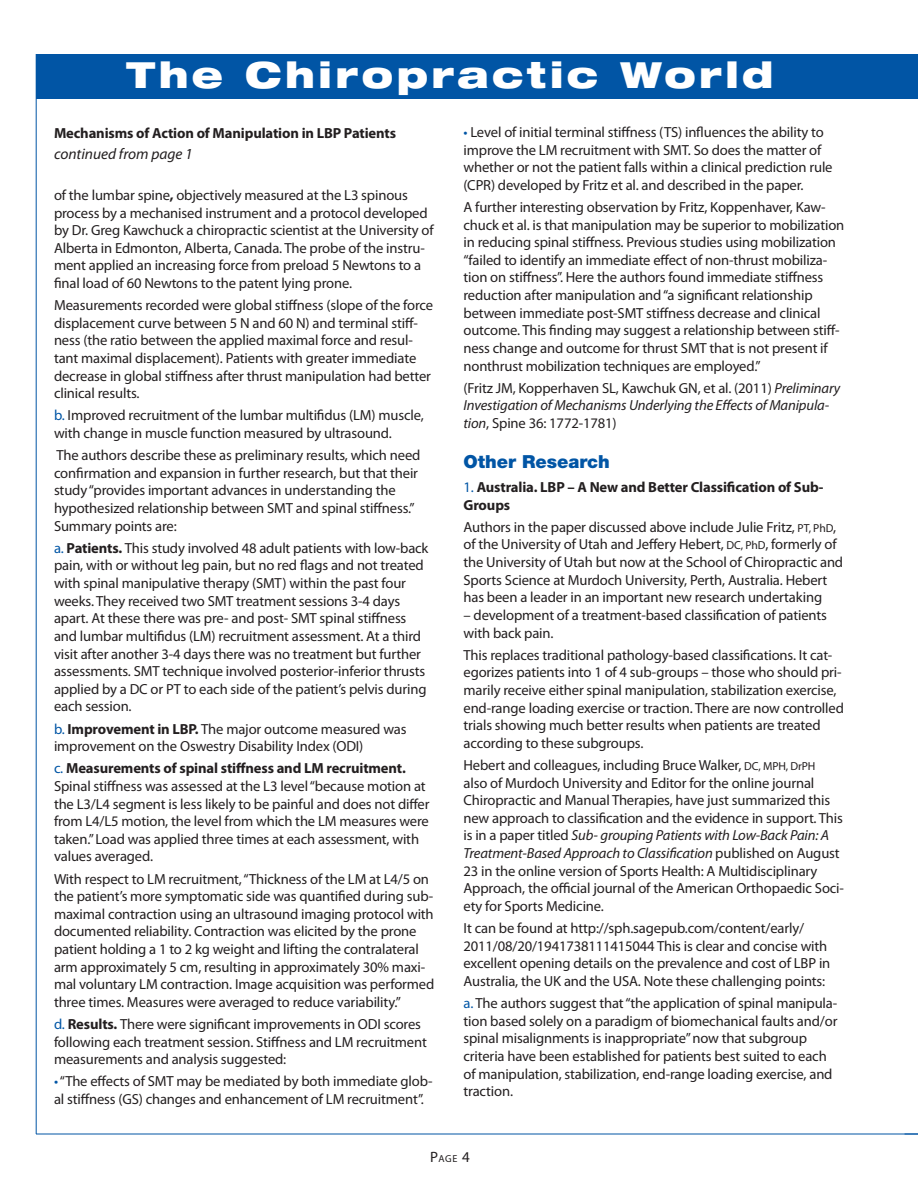
<style>
.page{position:relative;width:918px;height:1188px;background:#fff}
.page>*{position:absolute;margin:0;border:0;box-sizing:border-box;transform-origin:0 0}
.t1{font:900 expanded 36px "Helvetica Neue";letter-spacing:.095em;color:#fff}
.t2{font:900 18px "Helvetica Neue";color:#0155a5}
.t3{font:italic 15.3px "Myriad Pro";color:#231f20}
.t4{font:14.7px/17.7px "Myriad Pro";letter-spacing:-.01em;color:#231f20}
.t5{font:italic 14.7px/17.7px "Myriad Pro";letter-spacing:-.01em;color:#231f20}
.t6{font:700 14.7px/17.7px "Myriad Pro";letter-spacing:-.01em;color:#231f20}
.t7{font:10.2px "Myriad Pro";color:#231f20}
.s1{font-weight:700}
.s2{color:#0155a5}
.s3{font-style:normal}
.s4{font-weight:400;color:#0155a5}
.s5{font-size:11.7px}
.s6{font-style:italic}
.s7{font-size:15px}
</style>
<div class="page">
<div style="left:36px;top:54px;width:882px;height:45px;background:#0155a5"></div>
<hr style="left:36px;top:54px;width:1px;height:1080px;background:#0155a5">
<hr style="left:36px;top:1134px;width:882px;height:1px;background:#0155a5">
<svg style="left:905px;top:1134px;width:13px;height:1px"></svg>
<h1 class="t1" style="left:127px;top:52px;width:648px">The Chiropractic World</h1>
<p class="t6" style="left:54px;top:123px;width:344px">Mechanisms of Action of Manipulation in LBP Patients</p>
<p class="t3" style="left:54px;top:145px;width:140px">continued from page 1</p>
<p class="t4" style="left:54px;top:186px;width:381px">of the lumbar spine<span class="s1">,</span> objectively measured at the L3 spinous process by a mechanised instrument and a protocol developed by Dr. Greg Kawchuck a chiropractic scientist at the University of Alberta in Edmonton, Alberta, Canada. The probe of the instru&shy;ment applied an increasing force from preload 5 Newtons to a final load of 60 Newtons to the patent lying prone.</p>
<p class="t4" style="left:54px;top:296px;width:381px">Measurements recorded were global stiffness (slope of the force displacement curve between 5 N and 60 N) and terminal stiff&shy;ness (the ratio between the applied maximal force and resul&shy;tant maximal displacement). Patients with greater immediate decrease in global stiffness after thrust manipulation had better clinical results.</p>
<p class="t4" style="left:54px;top:406px;width:371px"><span class="s2">b.</span> Improved recruitment of the lumbar multifidus (LM) muscle, with change in muscle function measured by ultrasound.</p>
<p class="t4" style="left:54px;top:446px;width:368px">The authors describe these as preliminary results, which need confirmation and expansion in further research, but that their study “provides important advances in understanding the hypothesized relationship between SMT and spinal stiffness.” Summary points are:</p>
<p class="t4" style="left:54px;top:539px;width:376px"><span class="s2">a.</span> <span class="s1">Patients.</span> This study involved 48 adult patients with low-back pain, with or without leg pain, but no red flags and not treated with spinal manipulative therapy (SMT) within the past four weeks. They received two SMT treatment sessions 3-4 days apart. At these there was pre- and post- SMT spinal stiffness and lumbar multifidus (LM) recruitment assessment. At a third visit after another 3-4 days there was no treatment but further assessments. SMT technique involved posterior-inferior thrusts applied by a DC or PT to each side of the patient’s pelvis during each session.</p>
<p class="t4" style="left:54px;top:720px;width:354px"><span class="s2">b.</span> <span class="s1">Improvement in LBP.</span> The major outcome measured was improvement on the Oswestry Disability Index (ODI)</p>
<p class="t4" style="left:54px;top:759px;width:377px"><span class="s2">c.</span> <span class="s1">Measurements of spinal stiffness and LM recruitment.<br></span>Spinal stiffness was assessed at the L3 level “because motion at the L3/L4 segment is less likely to be painful and does not differ from L4/L5 motion, the level from which the LM measures were taken.” Load was applied three times at each assessment, with values averaged.</p>
<p class="t4" style="left:54px;top:870px;width:382px">With respect to LM recruitment, “Thickness of the LM at L4/5 on the patient’s more symptomatic side was quantified during sub&shy;maximal contraction using an ultrasound imaging protocol with documented reliability. Contraction was elicited by the prone patient holding a 1 to 2 kg weight and lifting the contralateral arm approximately 5 cm, resulting in approximately 30% maxi&shy;mal voluntary LM contraction. Image acquisition was performed three times. Measures were averaged to reduce variability.”</p>
<p class="t4" style="left:54px;top:1015px;width:374px"><span class="s2">d.</span> <span class="s1">Results.</span> There were significant improvements in ODI scores following each treatment session. Stiffness and LM recruitment measurements and analysis suggested:</p>
<p class="t4" style="left:54px;top:1072px;width:380px"><span class="s2">•</span> “The effects of SMT may be mediated by both immediate glob&shy;al stiffness (GS) changes and enhancement of LM recruitment”.</p>
<p class="t4" style="left:464px;top:123px;width:371px"><span class="s2">•</span> Level of initial terminal stiffness (TS) influences the ability to improve the LM recruitment with SMT. So does the matter of whether or not the patient falls within a clinical prediction rule (CPR) developed by Fritz et al. and described in the paper.</p>
<p class="t4" style="left:464px;top:198px;width:382px">A further interesting observation by Fritz, Koppenhaver, Kaw&shy;chuck et al. is that manipulation may be superior to mobilization in reducing spinal stiffness. Previous studies using mobilization “failed to identify an immediate effect of non-thrust mobiliza&shy;tion on stiffness”. Here the authors found immediate stiffness reduction after manipulation and “a significant relationship between immediate post-SMT stiffness decrease and clinical outcome. This finding may suggest a relationship between stiff&shy;ness change and outcome for thrust SMT that is not present if nonthrust mobilization techniques are employed.”</p>
<p class="t5" style="left:464px;top:379px;width:378px"><span class="s3">(Fritz JM, Kopperhaven SL, Kawchuk GN, et al. (2011)</span> Preliminary<br>Investigation of Mechanisms Underlying the Effects of Manipula&shy;tion<span class="s3">, Spine 36: 1772-1781)</span></p>
<p class="t2" style="left:464px;top:451px;width:148px">Other Research</p>
<p class="t6" style="left:464px;top:478px;width:362px"><span class="s4">1.</span> Australia. LBP – A New and Better Classification of Sub-<br>Groups</p>
<p class="t4" style="left:464px;top:518px;width:381px">Authors in the paper discussed above include Julie Fritz, <span class="s5">PT, PhD</span>, of the University of Utah and Jeffery Hebert, <span class="s5">DC, PhD</span>, formerly of the University of Utah but now at the School of Chiropractic and Sports Science at Murdoch University, Perth, Australia. Hebert has been a leader in an important new research undertaking</p>
<p class="t4" style="left:464px;top:606px;width:365px">– development of a treatment-based classification of patients with back pain.</p>
<p class="t4" style="left:464px;top:646px;width:382px">This replaces traditional pathology-based classifications. It cat&shy;egorizes patients into 1 of 4 sub-groups – those who should pri&shy;marily receive either spinal manipulation, stabilization exercise, end-range loading exercise or traction. There are now controlled trials showing much better results when patients are treated according to these subgroups.</p>
<p class="t4" style="left:464px;top:756px;width:382px">Hebert and colleagues, including Bruce Walker, <span class="s5">DC, MPH, DrPH<br></span>also of Murdoch University and Editor for the online journal Chiropractic and Manual Therapies, have just summarized this new approach to classification and the evidence in support. This is in a paper titled <span class="s6">Sub- grouping Patients with Low-Back Pain: A Treatment-Based Approach to Classification</span> published on August 23 in the online version of Sports Health: A Multidisciplinary Approach, the official journal of the American Orthopaedic Soci&shy;ety for Sports Medicine.</p>
<p class="t4" style="left:464px;top:919px;width:368px">It can be found at http://sph.sagepub.com/content/early/ 2011/08/20/1941738111415044 This is clear and concise with excellent opening details on the prevalence and cost of LBP in Australia, the UK and the USA. Note these challenging points:</p>
<p class="t4" style="left:464px;top:994px;width:375px"><span class="s2">a.</span> The authors suggest that “the application of spinal manipula&shy;tion based solely on a paradigm of biomechanical faults and/or spinal misalignments is inappropriate” now that subgroup criteria have been established for patients best suited to each of manipulation, stabilization, end-range loading exercise, and traction.</p>
<p class="t7" style="left:430px;top:1152px;width:29px"><span class="s7">P</span>age</p>
</div>
